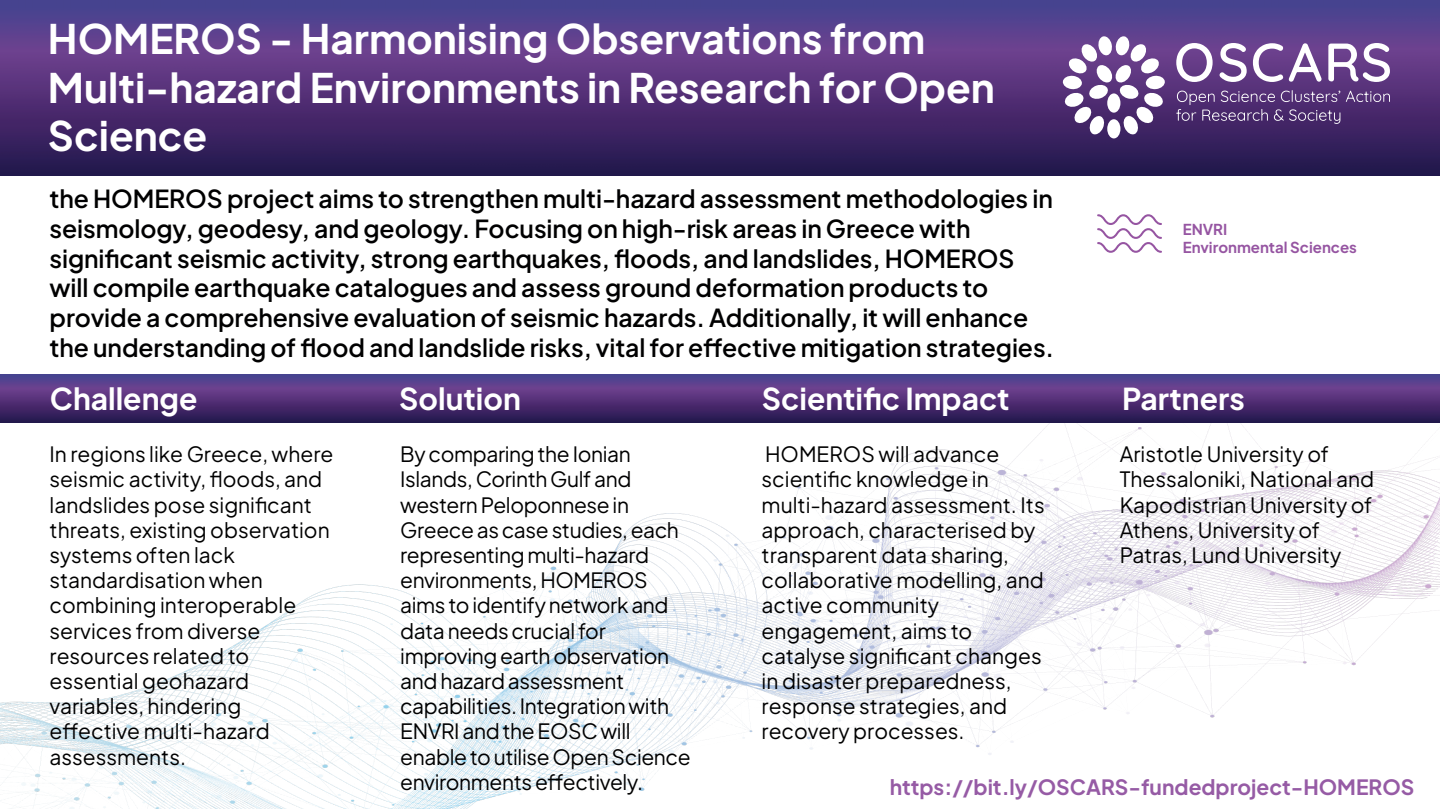
<style>
.page{position:relative;width:1440px;height:810px;background:#fff}
.page>*{position:absolute;margin:0;border:0;box-sizing:border-box;transform-origin:0 0}
.t1{font:700 40.5px/48.6px "Plus Jakarta Sans";color:#fff}
.t2{font:700 30px "Plus Jakarta Sans";color:#fff}
.t3{font:600 24.75px/29.7px "Plus Jakarta Sans";letter-spacing:-.005em;color:#000001}
.t4{font:21px/25.2px "Plus Jakarta Sans";color:#000001}
.t5{font:21px/25.2px "Plus Jakarta Sans";letter-spacing:-.02em;color:#000001}
.t6{font:700 21px "Plus Jakarta Sans";color:#965ba5}
.t7{font:700 15px/18px "Plus Jakarta Sans";color:#9655a2}
</style>
<div class="page">
<img style="left:0;top:0;width:1440px;height:175px">
<img style="left:0;top:374px;width:1440px;height:435px">
<div style="left:1107px;top:119px;width:13px;height:19px;background:#fff;border-radius:50%"></div>
<svg style="left:1063px;top:36px;width:102px;height:99px"></svg>
<svg style="left:1346px;top:91px;width:44px;height:11px"></svg>
<svg style="left:1176px;top:90px;width:164px;height:34px;background:#644682"></svg>
<svg style="left:1176px;top:43px;width:37px;height:39px"></svg>
<svg style="left:1220px;top:43px;width:27px;height:39px"></svg>
<svg style="left:1253px;top:43px;width:30px;height:39px"></svg>
<svg style="left:1289px;top:43px;width:33px;height:39px"></svg>
<svg style="left:1328px;top:43px;width:62px;height:39px"></svg>
<svg style="left:1097px;top:214px;width:65px;height:39px"></svg>
<h1 class="t1" style="left:48px;top:9px;width:949px">HOMEROS - Harmonising Observations from<br>Multi-hazard Environments in Research for Open<br>Science</h1>
<p class="t3" style="left:50px;top:181px;width:1006px">the HOMEROS project aims to strengthen multi-hazard assessment methodologies in seismology, geodesy, and geology. Focusing on high-risk areas in Greece with significant seismic activity, strong earthquakes, floods, and landslides, HOMEROS will compile earthquake catalogues and assess ground deformation products to provide a comprehensive evaluation of seismic hazards. Additionally, it will enhance the understanding of flood and landslide risks, vital for effective mitigation strategies.</p>
<p class="t7" style="left:1183px;top:219px;width:176px">ENVRI<br>Environmental Sciences</p>
<h2 class="t2" style="left:50px;top:372px;width:149px">Challenge</h2>
<h2 class="t2" style="left:399px;top:372px;width:123px">Solution</h2>
<h2 class="t2" style="left:762px;top:372px;width:249px">Scientific Impact</h2>
<h2 class="t2" style="left:1122px;top:372px;width:124px">Partners</h2>
<p class="t4" style="left:1120px;top:440px;width:256px">Aristotle University of<br>Thessaloniki, National and<br>Kapodistrian University of<br>Athens, University of<br>Patras, Lund University</p>
<p class="t4" style="left:50px;top:440px;width:285px">In regions like Greece, where seismic activity, floods, and landslides pose significant threats, existing observation systems often lack standardisation when combining interoperable services from diverse resources related to essential geohazard variables, hindering effective multi-hazard assessments.</p>
<p class="t5" style="left:400px;top:440px;width:292px">By comparing the Ionian<br>Islands, Corinth Gulf and western Peloponnese in<br>Greece as case studies, each representing multi-hazard environments, HOMEROS aims to identify network and data needs crucial for improving earth observation and hazard assessment capabilities. Integration with<br>ENVRI and the EOSC will enable to utilise Open Science environments effectively.</p>
<p class="t4" style="left:762px;top:440px;width:285px">HOMEROS will advance scientific knowledge in multi-hazard assessment. Its approach, characterised by transparent data sharing, collaborative modelling, and active community engagement, aims to catalyse significant changes in disaster preparedness, response strategies, and recovery processes.</p>
<p class="t6" style="left:890px;top:768px;width:526px">https://bit.ly/OSCARS-fundedproject-HOMEROS</p>
</div>
